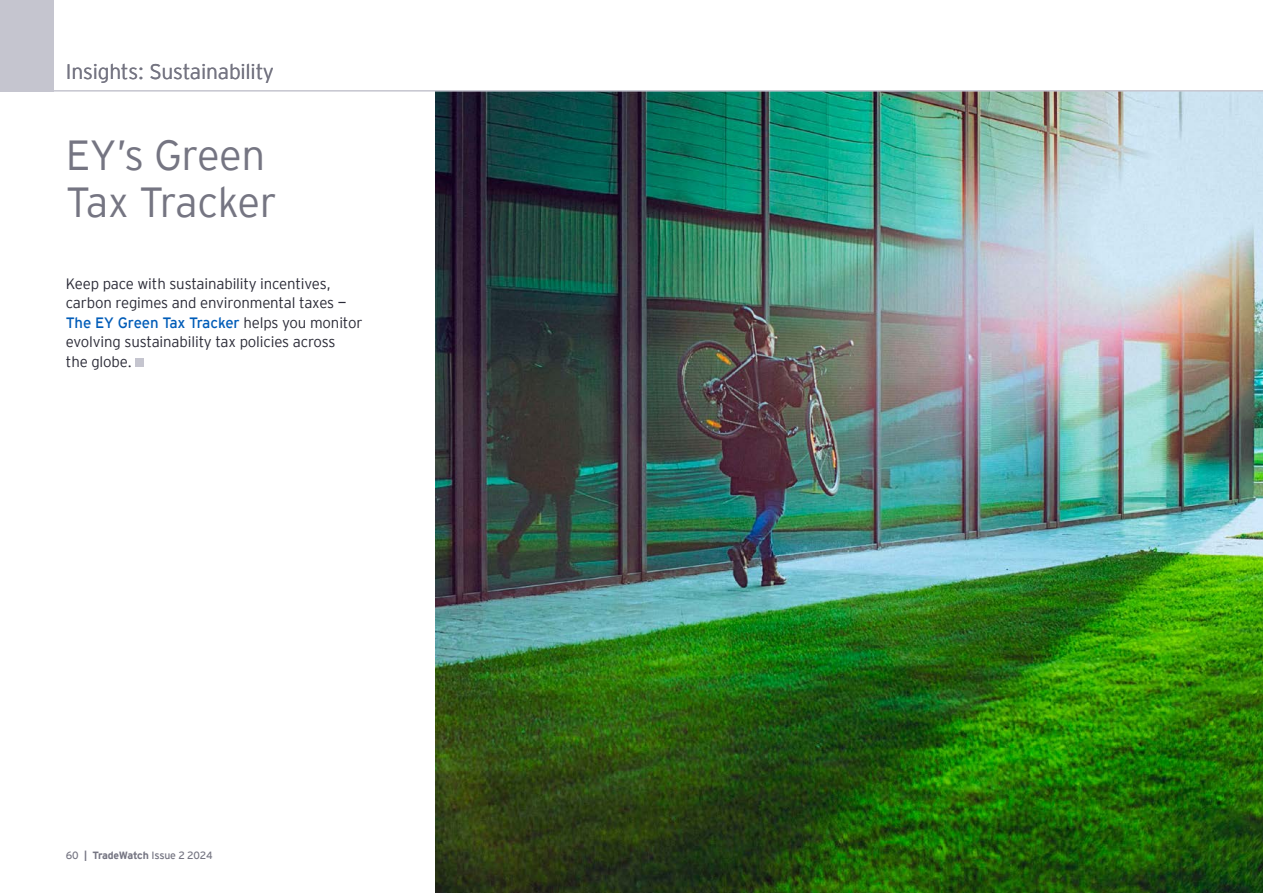
<style>
.page{position:relative;width:1263px;height:893px;background:#fff}
.page>*{position:absolute;margin:0;border:0;box-sizing:border-box;transform-origin:0 0}
._1__Page_heading{font:300 42px/46.5px "EY Interstate";letter-spacing:-.01em;color:#757582}
._2__Top_of_page_Article_title{font:300 21px "EY Interstate";letter-spacing:-.01em;color:#757582}
._4__BODY_TEXT{font:300 15px/19.5px "EY Interstate";letter-spacing:-.01em;color:#2a2a36}
.t1{font:10.5px "EY Interstate";letter-spacing:-.02em;color:#757582}
.s1{font-weight:400;color:#005cb8}
.s2{font-weight:700}
</style>
<div class="page">
<img style="left:436px;top:92px;width:827px;height:801px">
<hr style="left:0;top:90px;width:1263px;height:2px;background:#c5c5cf">
<div style="left:0;top:0;width:54px;height:92px;background:#c5c5cf"></div>
<div style="left:136px;top:358px;width:8px;height:9px;background:#c5c5cf"></div>
<p class="_2__Top_of_page_Article_title" style="left:66px;top:57px;width:210px">Insights: Sustainability</p>
<p class="_1__Page_heading" style="left:66px;top:129px;width:212px">EY’s Green<br>Tax Tracker</p>
<p class="_4__BODY_TEXT" style="left:66px;top:273px;width:298px">Keep pace with sustainability incentives, carbon regimes and environmental taxes — <span class="s1">The EY Green Tax Tracker</span> helps you monitor evolving sustainability tax policies across<br>the globe.</p>
<p class="t1" style="left:66px;top:848px;width:148px">60 <span class="s2">| TradeWatch</span> Issue 2 2024</p>
</div>
